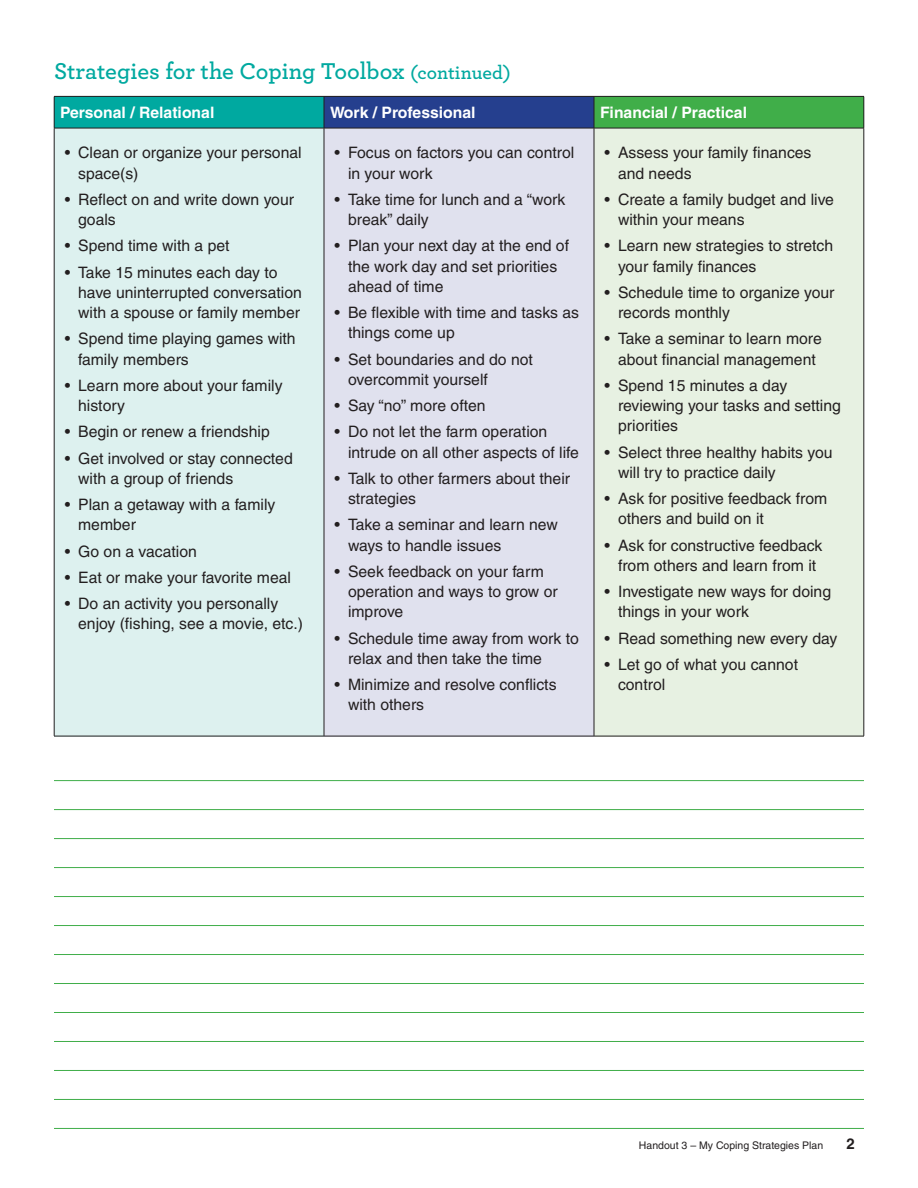
<style>
.page{position:relative;width:918px;height:1188px;background:#fff}
.page>*{position:absolute;margin:0;border:0;box-sizing:border-box;transform-origin:0 0}
.Subhead_1{font:600 24px "Archer";color:#00a9a0}
.t1{font:15.75px/20.2px "Helvetica";color:#231f20}
.Body_text{font:700 15.75px "Helvetica";color:#fff}
.t2{font:700 15px "Helvetica";color:#231f20}
.t3{font:10.5px "Helvetica";color:#231f20}
.s1{font-size:19.5px}
</style>
<div class="page">
<div style="left:54px;top:96px;width:270px;height:32px;background:#00a9a0"></div>
<div style="left:324px;top:96px;width:270px;height:32px;background:#253f8e"></div>
<div style="left:594px;top:96px;width:270px;height:32px;background:#40ae49"></div>
<div style="left:54px;top:128px;width:270px;height:608px;background:#ddf1ef"></div>
<div style="left:324px;top:128px;width:270px;height:608px;background:#e0e1ee"></div>
<div style="left:594px;top:128px;width:270px;height:608px;background:#e7f1e2"></div>
<hr style="left:54px;top:96px;width:270px;height:1px;background:#231f20">
<hr style="left:54px;top:97px;width:1px;height:31px;background:#231f20">
<hr style="left:324px;top:96px;width:270px;height:1px;background:#231f20">
<hr style="left:324px;top:97px;width:1px;height:31px;background:#231f20">
<hr style="left:594px;top:96px;width:270px;height:1px;background:#231f20">
<hr style="left:594px;top:97px;width:1px;height:31px;background:#231f20">
<hr style="left:864px;top:97px;width:1px;height:31px;background:#231f20">
<hr style="left:54px;top:128px;width:270px;height:1px;background:#231f20">
<hr style="left:54px;top:128px;width:1px;height:608px;background:#231f20">
<hr style="left:324px;top:128px;width:270px;height:1px;background:#231f20">
<hr style="left:324px;top:128px;width:1px;height:608px;background:#231f20">
<hr style="left:594px;top:128px;width:270px;height:1px;background:#231f20">
<hr style="left:594px;top:128px;width:1px;height:608px;background:#231f20">
<hr style="left:864px;top:128px;width:1px;height:608px;background:#231f20">
<hr style="left:54px;top:736px;width:270px;height:1px;background:#231f20">
<hr style="left:324px;top:736px;width:270px;height:1px;background:#231f20">
<hr style="left:594px;top:736px;width:270px;height:1px;background:#231f20">
<hr style="left:54px;top:1041px;width:810px;height:1px;background:#40ae49">
<hr style="left:54px;top:925px;width:810px;height:1px;background:#40ae49">
<hr style="left:54px;top:809px;width:810px;height:1px;background:#40ae49">
<hr style="left:54px;top:780px;width:810px;height:1px;background:#40ae49">
<hr style="left:54px;top:1070px;width:810px;height:1px;background:#40ae49">
<hr style="left:54px;top:954px;width:810px;height:1px;background:#40ae49">
<hr style="left:54px;top:838px;width:810px;height:1px;background:#40ae49">
<hr style="left:54px;top:1099px;width:810px;height:1px;background:#40ae49">
<hr style="left:54px;top:983px;width:810px;height:1px;background:#40ae49">
<hr style="left:54px;top:867px;width:810px;height:1px;background:#40ae49">
<hr style="left:54px;top:1128px;width:810px;height:1px;background:#40ae49">
<hr style="left:54px;top:1012px;width:810px;height:1px;background:#40ae49">
<hr style="left:54px;top:896px;width:810px;height:1px;background:#40ae49">
<p class="Subhead_1" style="left:54px;top:53px;width:458px">Strategies for the Coping Toolbox <span class="s1">(continued)</span></p>
<p class="Body_text" style="left:60px;top:103px;width:156px">Personal / Relational</p>
<p class="Body_text" style="left:330px;top:103px;width:147px">Work / Professional</p>
<p class="Body_text" style="left:600px;top:103px;width:149px">Financial / Practical</p>
<p class="t1" style="left:78px;top:143px;width:225px;text-indent:-14px">• Clean or organize your personal space(s)</p>
<p class="t1" style="left:78px;top:189px;width:217px;text-indent:-14px">• Reflect on and write down your goals</p>
<p class="t1" style="left:65px;top:236px;width:166px">• Spend time with a pet</p>
<p class="t1" style="left:78px;top:262px;width:225px;text-indent:-14px">• Take 15 minutes each day to have uninterrupted conversation with a spouse or family member</p>
<p class="t1" style="left:78px;top:329px;width:219px;text-indent:-14px">• Spend time playing games with family members</p>
<p class="t1" style="left:78px;top:375px;width:206px;text-indent:-14px">• Learn more about your family history</p>
<p class="t1" style="left:65px;top:422px;width:207px">• Begin or renew a friendship</p>
<p class="t1" style="left:78px;top:448px;width:216px;text-indent:-14px">• Get involved or stay connected with a group of friends</p>
<p class="t1" style="left:78px;top:494px;width:199px;text-indent:-14px">• Plan a getaway with a family member</p>
<p class="t1" style="left:65px;top:541px;width:134px">• Go on a vacation</p>
<p class="t1" style="left:65px;top:567px;width:228px">• Eat or make your favorite meal</p>
<p class="t1" style="left:78px;top:593px;width:226px;text-indent:-14px">• Do an activity you personally enjoy (fishing, see a movie, etc.)</p>
<p class="t1" style="left:348px;top:143px;width:228px;text-indent:-14px">• Focus on factors you can control in your work</p>
<p class="t1" style="left:348px;top:189px;width:219px;text-indent:-14px">• Take time for lunch and a “work break” daily</p>
<p class="t1" style="left:348px;top:236px;width:223px;text-indent:-14px">• Plan your next day at the end of the work day and set priorities ahead of time</p>
<p class="t1" style="left:348px;top:302px;width:233px;text-indent:-14px">• Be flexible with time and tasks as things come up</p>
<p class="t1" style="left:348px;top:349px;width:186px;text-indent:-14px">• Set boundaries and do not overcommit yourself</p>
<p class="t1" style="left:334px;top:395px;width:153px">• Say “no” more often</p>
<p class="t1" style="left:348px;top:422px;width:232px;text-indent:-14px">• Do not let the farm operation intrude on all other aspects of life</p>
<p class="t1" style="left:348px;top:468px;width:224px;text-indent:-14px">• Talk to other farmers about their strategies</p>
<p class="t1" style="left:348px;top:515px;width:211px;text-indent:-14px">• Take a seminar and learn new ways to handle issues</p>
<p class="t1" style="left:348px;top:561px;width:211px;text-indent:-14px">• Seek feedback on your farm operation and ways to grow or improve</p>
<p class="t1" style="left:348px;top:628px;width:233px;text-indent:-14px">• Schedule time away from work to relax and then take the time</p>
<p class="t1" style="left:348px;top:674px;width:210px;text-indent:-14px">• Minimize and resolve conflicts with others</p>
<p class="t1" style="left:618px;top:143px;width:195px;text-indent:-14px">• Assess your family finances and needs</p>
<p class="t1" style="left:618px;top:189px;width:217px;text-indent:-14px">• Create a family budget and live within your means</p>
<p class="t1" style="left:618px;top:236px;width:217px;text-indent:-14px">• Learn new strategies to stretch your family finances</p>
<p class="t1" style="left:618px;top:282px;width:218px;text-indent:-14px">• Schedule time to organize your records monthly</p>
<p class="t1" style="left:604px;top:329px;width:219px;text-align:center">• Take a seminar to learn more about financial management</p>
<p class="t1" style="left:618px;top:375px;width:224px;text-indent:-14px">• Spend 15 minutes a day reviewing your tasks and setting priorities</p>
<p class="t1" style="left:618px;top:442px;width:216px;text-indent:-14px">• Select three healthy habits you will try to practice daily</p>
<p class="t1" style="left:618px;top:488px;width:211px;text-indent:-14px">• Ask for positive feedback from others and build on it</p>
<p class="t1" style="left:604px;top:535px;width:219px;text-align:center">• Ask for constructive feedback from others and learn from it</p>
<p class="t1" style="left:618px;top:581px;width:215px;text-indent:-14px">• Investigate new ways for doing things in your work</p>
<p class="t1" style="left:604px;top:628px;width:234px">• Read something new every day</p>
<p class="t1" style="left:618px;top:654px;width:182px;text-indent:-14px">• Let go of what you cannot control</p>
<p class="t3" style="left:639px;top:1139px;width:186px">Handout 3 – My Coping Strategies Plan</p>
<p class="t2" style="left:847px;top:1134px;width:10px">2</p>
</div>
